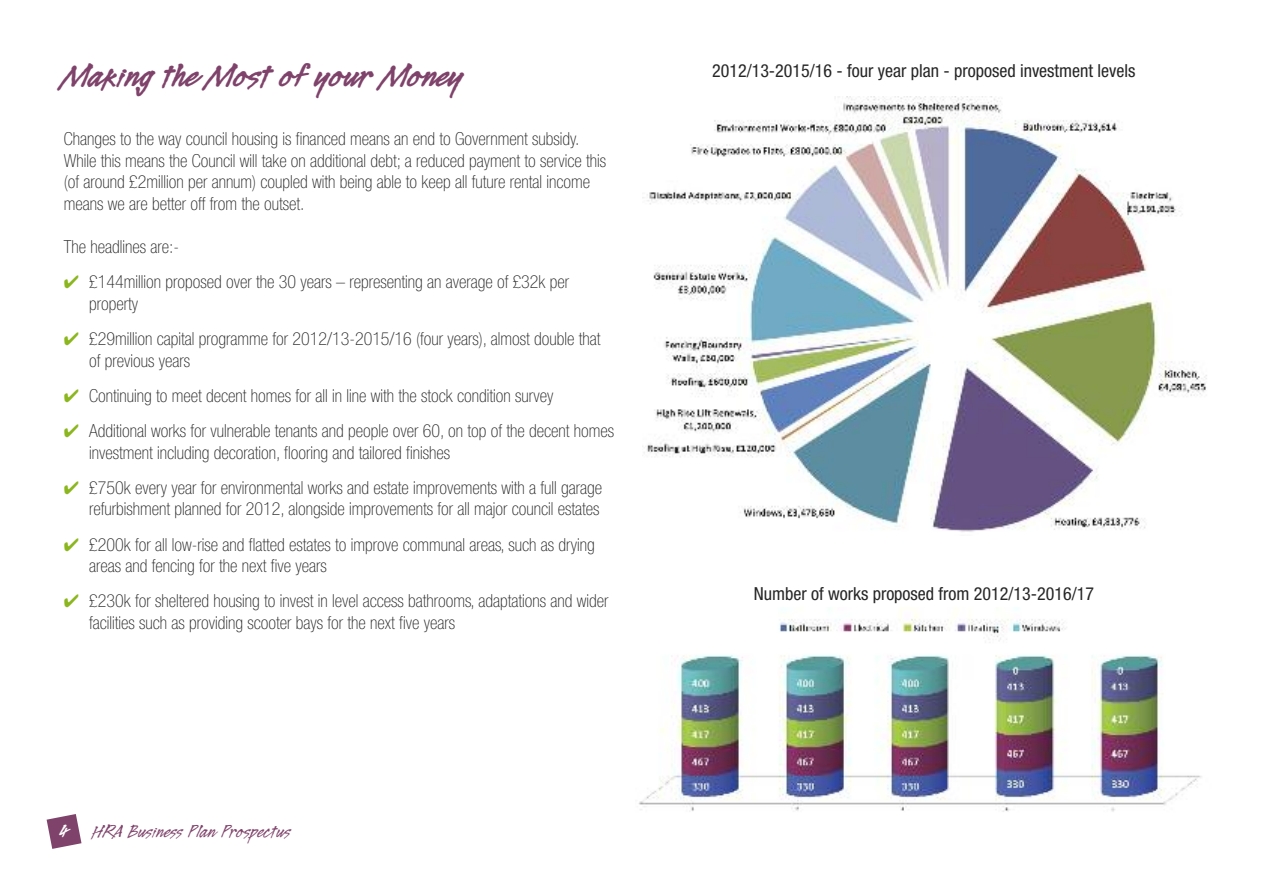
<style>
.page{position:relative;width:1263px;height:893px;background:#fff}
.page>*{position:absolute;margin:0;border:0;box-sizing:border-box;transform-origin:0 0}
.t1{font:700 39px "Legault Std";color:#7f436b}
.t2{font:21px "Legault Std";color:#7f436b}
.t3{font:100 condensed 18px/21.6px "Helvetica Neue LT Std";color:#272627}
.t4{font:condensed 18px "Helvetica Neue LT Std";color:#272627}
.s1{color:#8bb61e}
.s2{font-weight:700;color:#fff}
</style>
<div class="page">
<svg style="left:47px;top:814px;width:34px;height:35px"></svg>
<img style="left:643px;top:97px;width:564px;height:435px">
<img style="left:638px;top:608px;width:564px;height:204px">
<h1 class="t1" style="left:64px;top:50px;width:402px">Making the Most of your Money</h1>
<p class="t3" style="left:64px;top:129px;width:544px">Changes to the way council housing is financed means an end to Government subsidy.<br>While this means the Council will take on additional debt; a reduced payment to service this (of around £2million per annum) coupled with being able to keep all future rental income means we are better off from the outset.</p>
<p class="t3" style="left:64px;top:237px;width:117px">The headlines are:-</p>
<p class="t3" style="left:89px;top:273px;width:481px;text-indent:-26px"><span class="s1">✔</span> £144million proposed over the 30 years – representing an average of £32k per property</p>
<p class="t3" style="left:89px;top:329px;width:513px;text-indent:-26px"><span class="s1">✔</span> £29million capital programme for 2012/13-2015/16 (four years), almost double that of previous years</p>
<p class="t3" style="left:64px;top:386px;width:491px"><span class="s1">✔</span> Continuing to meet decent homes for all in line with the stock condition survey</p>
<p class="t3" style="left:89px;top:421px;width:526px;text-indent:-26px"><span class="s1">✔</span> Additional works for vulnerable tenants and people over 60, on top of the decent homes investment including decoration, flooring and tailored finishes</p>
<p class="t3" style="left:64px;top:478px;width:540px;text-align:right"><span class="s1">✔</span> £750k every year for environmental works and estate improvements with a full garage refurbishment planned for 2012, alongside improvements for all major council estates</p>
<p class="t3" style="left:89px;top:535px;width:507px;text-indent:-26px"><span class="s1">✔</span> £200k for all low-rise and flatted estates to improve communal areas, such as drying areas and fencing for the next five years</p>
<p class="t3" style="left:89px;top:592px;width:521px;text-indent:-26px"><span class="s1">✔</span> £230k for sheltered housing to invest in level access bathrooms, adaptations and wider facilities such as providing scooter bays for the next five years</p>
<p class="t2" style="left:59px;top:817px;width:234px"><span class="s2">4</span> HRA Business Plan Prospectus</p>
<p class="t4" style="left:712px;top:64px;width:425px">2012/13-2015/16 - four year plan - proposed investment levels</p>
<p class="t4" style="left:754px;top:587px;width:342px">Number of works proposed from 2012/13-2016/17</p>
</div>
